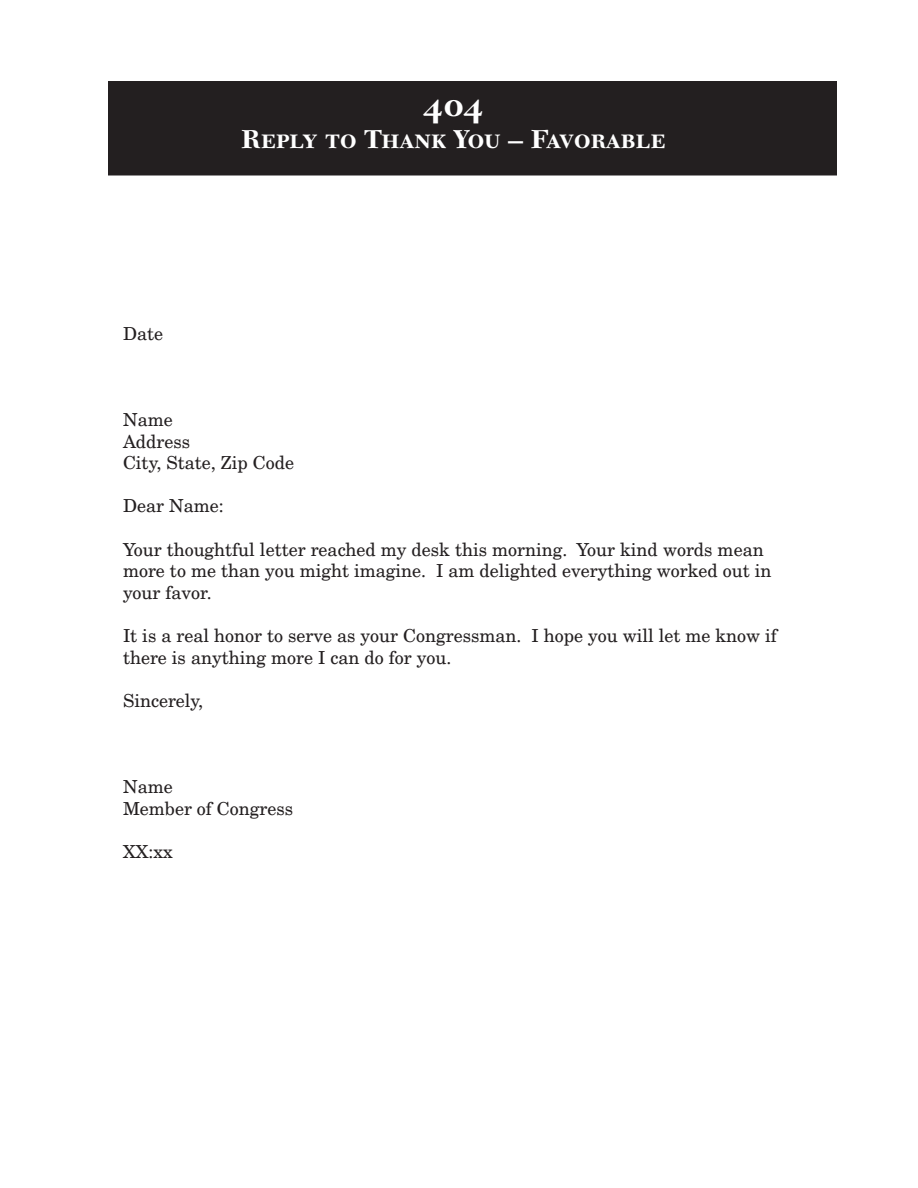
<style>
.page{position:relative;width:918px;height:1188px;background:#fff}
.page>*{position:absolute;margin:0;border:0;box-sizing:border-box;transform-origin:0 0}
.t1{font:36px "New Caledonia Bold SC";color:#fff}
.t2{font:27px "New Caledonia Bold SC";color:#fff}
.t3{font:18px/21.6px "New Century Schlbk";color:#231f20}
</style>
<div class="page">
<div style="left:109px;top:82px;width:727px;height:93px;background:#231f20"></div>
<div style="left:108px;top:81px;width:729px;height:95px;border:2px solid #231f20"></div>
<p class="t3" style="left:123px;top:322px;width:42px">Date</p>
<h1 class="t1" style="left:424px;top:82px;width:62px">404</h1>
<h2 class="t2" style="left:242px;top:123px;width:426px">Reply to Thank You – Favorable</h2>
<p class="t3" style="left:123px;top:408px;width:173px">Name<br>Address<br>City, State, Zip Code</p>
<p class="t3" style="left:123px;top:495px;width:102px">Dear Name:</p>
<p class="t3" style="left:123px;top:538px;width:650px">Your thoughtful letter reached my desk this morning. Your kind words mean more to me than you might imagine. I am delighted everything worked out in your favor.</p>
<p class="t3" style="left:123px;top:624px;width:655px">It is a real honor to serve as your Congressman. I hope you will let me know if there is anything more I can do for you.</p>
<p class="t3" style="left:123px;top:689px;width:82px">Sincerely,</p>
<p class="t3" style="left:123px;top:776px;width:172px">Name<br>Member of Congress</p>
<p class="t3" style="left:123px;top:840px;width:51px">XX:xx</p>
</div>
